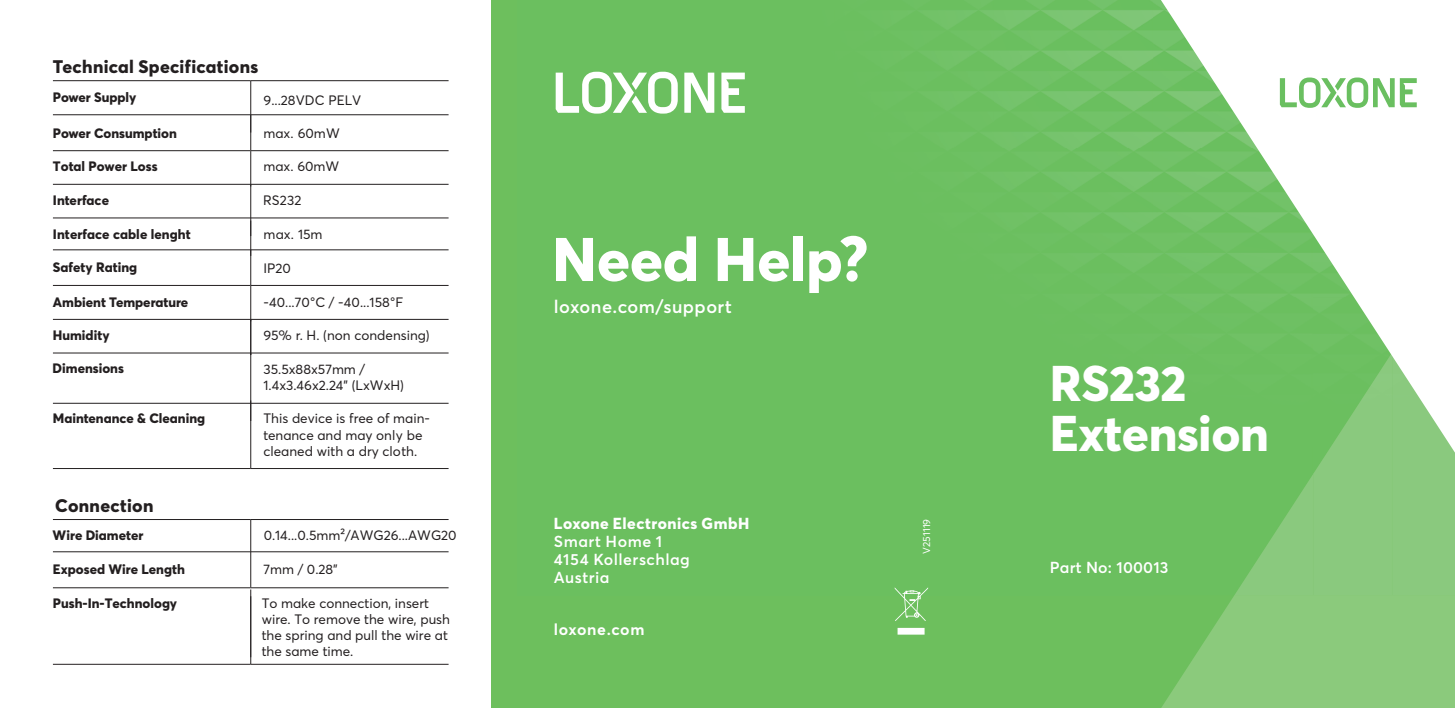
<style>
.page{position:relative;width:1455px;height:708px;background:#fff}
.page>*{position:absolute;margin:0;border:0;box-sizing:border-box;transform-origin:0 0}
.t1{font:800 60.75px "Averta";letter-spacing:-.005em;color:#fff}
.t2{font:800 49.5px/49.5px "Averta";letter-spacing:-.01em;color:#fff}
.t3{font:800 18px "Averta";letter-spacing:.015em;color:#231f20}
.t4{font:600 18px "Averta";letter-spacing:.025em;color:#fff}
.t5{font:600 15.75px/18px "Averta";letter-spacing:.03em;color:#fff}
.t6{font:800 15.75px "Averta";letter-spacing:.03em;color:#fff}
.t7{font:600 15.75px "Averta";letter-spacing:.01em;color:#fff}
.t8{font:700 15.75px "Averta";letter-spacing:.035em;color:#fff}
.t9{font:13.5px/16.2px "Averta";color:#231f20}
.t10{font:800 13.5px "Averta";color:#231f20}
.t11{font:10.12px "Averta";letter-spacing:.01em;color:#fff}
</style>
<div class="page">
<hr style="left:53px;top:80px;width:198px;height:1px;background:#231f20">
<hr style="left:251px;top:80px;width:197px;height:1px;background:#231f20">
<hr style="left:250px;top:81px;width:1px;height:52px;background:#231f20">
<hr style="left:53px;top:249px;width:198px;height:1px;background:#231f20">
<hr style="left:251px;top:249px;width:197px;height:1px;background:#231f20">
<hr style="left:250px;top:151px;width:1px;height:35px;background:#231f20">
<hr style="left:53px;top:114px;width:198px;height:1px;background:#231f20">
<hr style="left:251px;top:114px;width:197px;height:1px;background:#231f20">
<hr style="left:250px;top:115px;width:1px;height:35px;background:#231f20">
<hr style="left:53px;top:150px;width:198px;height:1px;background:#231f20">
<hr style="left:251px;top:150px;width:197px;height:1px;background:#231f20">
<hr style="left:250px;top:286px;width:1px;height:35px;background:#231f20">
<hr style="left:53px;top:319px;width:198px;height:1px;background:#231f20">
<hr style="left:251px;top:319px;width:197px;height:1px;background:#231f20">
<hr style="left:53px;top:184px;width:198px;height:1px;background:#231f20">
<hr style="left:251px;top:184px;width:197px;height:1px;background:#231f20">
<hr style="left:250px;top:320px;width:1px;height:35px;background:#231f20">
<hr style="left:53px;top:353px;width:198px;height:1px;background:#231f20">
<hr style="left:251px;top:353px;width:197px;height:1px;background:#231f20">
<hr style="left:250px;top:221px;width:1px;height:35px;background:#231f20">
<hr style="left:53px;top:285px;width:198px;height:1px;background:#231f20">
<hr style="left:251px;top:285px;width:197px;height:1px;background:#231f20">
<hr style="left:250px;top:400px;width:1px;height:68px;background:#231f20">
<hr style="left:53px;top:468px;width:198px;height:1px;background:#231f20">
<hr style="left:251px;top:468px;width:197px;height:1px;background:#231f20">
<hr style="left:53px;top:218px;width:198px;height:1px;background:#231f20">
<hr style="left:251px;top:218px;width:197px;height:1px;background:#231f20">
<hr style="left:250px;top:184px;width:1px;height:52px;background:#231f20">
<hr style="left:250px;top:250px;width:1px;height:35px;background:#231f20">
<hr style="left:250px;top:353px;width:1px;height:68px;background:#231f20">
<hr style="left:53px;top:403px;width:198px;height:1px;background:#231f20">
<hr style="left:251px;top:403px;width:197px;height:1px;background:#231f20">
<hr style="left:53px;top:519px;width:198px;height:1px;background:#231f20">
<hr style="left:251px;top:519px;width:197px;height:1px;background:#231f20">
<hr style="left:250px;top:589px;width:1px;height:68px;background:#231f20">
<hr style="left:53px;top:664px;width:198px;height:1px;background:#231f20">
<hr style="left:251px;top:664px;width:197px;height:1px;background:#231f20">
<hr style="left:250px;top:520px;width:1px;height:67px;background:#231f20">
<hr style="left:53px;top:551px;width:198px;height:1px;background:#231f20">
<hr style="left:251px;top:551px;width:197px;height:1px;background:#231f20">
<hr style="left:53px;top:587px;width:198px;height:1px;background:#231f20">
<hr style="left:251px;top:587px;width:197px;height:1px;background:#231f20">
<hr style="left:250px;top:596px;width:1px;height:68px;background:#231f20">
<div style="left:490px;top:0;width:964px;height:708px;background:#6dbf5d"></div>
<img style="left:593px;top:0;width:567px;height:272px">
<svg style="left:1161px;top:595px;width:293px;height:113px;background:#87c878"></svg>
<div style="left:1392px;top:481px;width:62px;height:114px;background:#8ac97e"></div>
<div style="left:1313px;top:481px;width:79px;height:114px;background:#8ac97e"></div>
<img style="left:1235px;top:481px;width:78px;height:114px">
<svg style="left:1160px;top:0;width:294px;height:481px"></svg>
<svg style="left:894px;top:587px;width:34px;height:48px"></svg>
<svg style="left:1279px;top:78px;width:137px;height:30px"></svg>
<svg style="left:555px;top:72px;width:189px;height:42px"></svg>
<h3 class="t3" style="left:53px;top:55px;width:207px">Technical Specifications</h3>
<p class="t10" style="left:53px;top:89px;width:85px">Power Supply</p>
<p class="t9" style="left:263px;top:91px;width:99px">9...28VDC PELV</p>
<p class="t10" style="left:53px;top:125px;width:125px">Power Consumption</p>
<p class="t9" style="left:263px;top:125px;width:78px">max. 60mW</p>
<p class="t10" style="left:53px;top:158px;width:106px">Total Power Loss</p>
<p class="t9" style="left:263px;top:158px;width:77px">max. 60mW</p>
<p class="t10" style="left:53px;top:192px;width:58px">Interface</p>
<p class="t9" style="left:263px;top:192px;width:40px">RS232</p>
<p class="t10" style="left:53px;top:225px;width:139px">Interface cable lenght</p>
<p class="t9" style="left:263px;top:225px;width:61px">max. 15m</p>
<p class="t10" style="left:53px;top:259px;width:86px">Safety Rating</p>
<p class="t9" style="left:263px;top:259px;width:29px">IP20</p>
<p class="t10" style="left:53px;top:293px;width:137px">Ambient Temperature</p>
<p class="t9" style="left:263px;top:293px;width:141px">-40...70°C / -40...158°F</p>
<p class="t10" style="left:53px;top:327px;width:58px">Humidity</p>
<p class="t9" style="left:263px;top:327px;width:168px">95% r. H. (non condensing)</p>
<p class="t10" style="left:53px;top:360px;width:73px">Dimensions</p>
<p class="t9" style="left:263px;top:360px;width:142px">35.5x88x57mm /<br>1.4x3.46x2.24” (LxWxH)</p>
<p class="t10" style="left:53px;top:410px;width:154px">Maintenance &amp; Cleaning</p>
<p class="t9" style="left:263px;top:410px;width:168px">This device is free of main&shy;tenance and may only be cleaned with a dry cloth.</p>
<h3 class="t3" style="left:55px;top:494px;width:100px">Connection</h3>
<p class="t10" style="left:53px;top:526px;width:92px">Wire Diameter</p>
<p class="t9" style="left:264px;top:526px;width:194px">0.14...0.5mm²/AWG26...AWG20</p>
<p class="t10" style="left:53px;top:560px;width:133px">Exposed Wire Length</p>
<p class="t9" style="left:263px;top:560px;width:76px">7mm / 0.28"</p>
<p class="t10" style="left:53px;top:594px;width:126px">Push-In-Technology</p>
<p class="t9" style="left:262px;top:594px;width:190px">To make connection, insert wire. To remove the wire, push the spring and pull the wire at the same time.</p>
<h1 class="t1" style="left:552px;top:221px;width:317px">Need Help?</h1>
<h3 class="t4" style="left:554px;top:294px;width:179px">loxone.com/support</h3>
<p class="t6" style="left:554px;top:513px;width:197px">Loxone Electronics GmbH</p>
<p class="t5" style="left:554px;top:531px;width:137px">Smart Home 1<br>4154 Kollerschlag<br>Austria</p>
<p class="t8" style="left:554px;top:619px;width:92px">loxone.com</p>
<p class="t11" style="left:919px;top:554px;width:37px;rotate:-90deg">V251119</p>
<h2 class="t2" style="left:1049px;top:357px;width:220px">RS232<br>Extension</h2>
<p class="t7" style="left:1049px;top:556px;width:120px">Part No: 100013</p>
</div>
